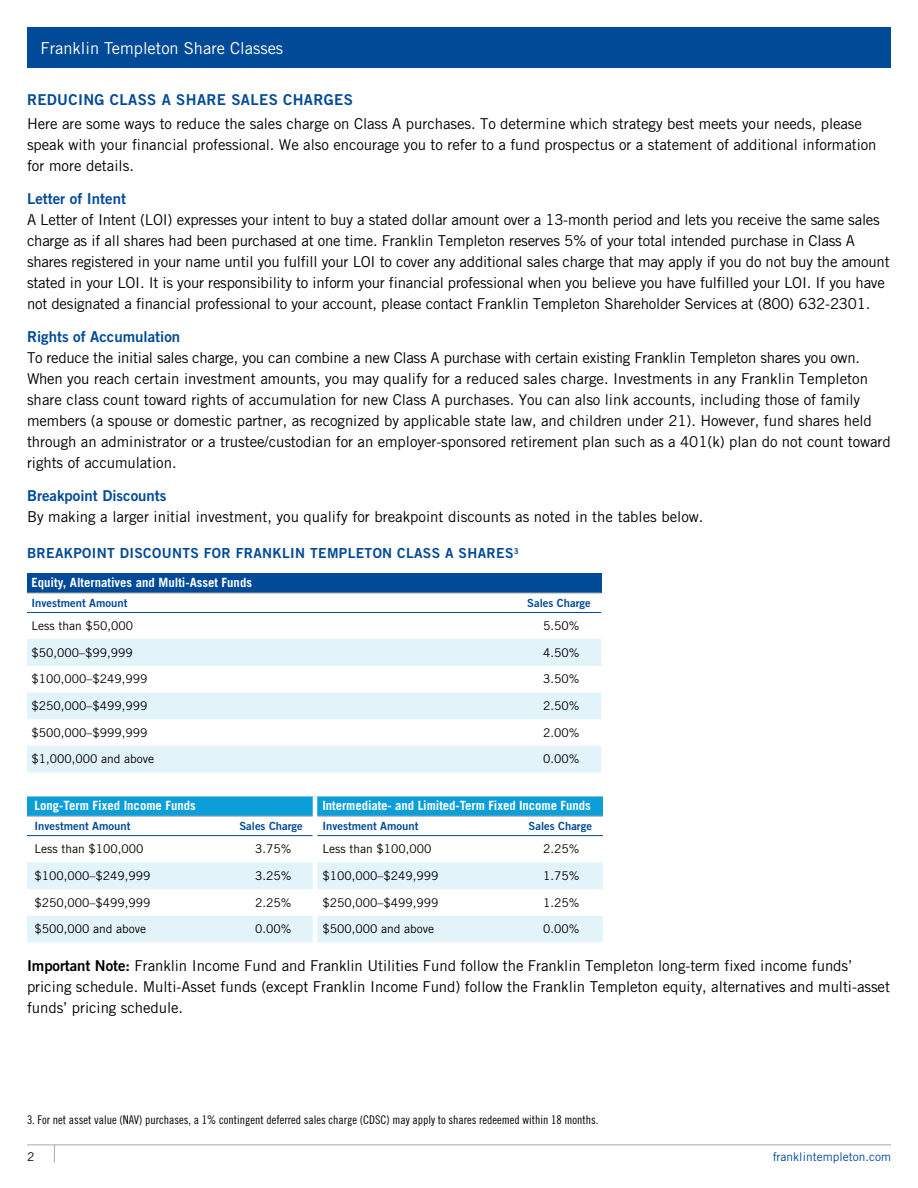
<style>
.page{position:relative;width:918px;height:1188px;background:#fff}
.page>*{position:absolute;margin:0;border:0;box-sizing:border-box;transform-origin:0 0}
.t1{font:16.5px "Trade Gothic LT Std";color:#fff}
.t2{font:15px/21px "Trade Gothic LT Std";letter-spacing:-.005em;color:#000}
.t3{font:15px "Trade Gothic LT Std Bd 2";color:#004a98}
.t4{font:15px "Trade Gothic LT Std Bd 2";letter-spacing:.025em;color:#004a98}
.t5{font:13.8px "Trade Gothic LT Std Bd 2";letter-spacing:.025em;color:#004a98}
.t6{font:700 12.75px "Trade Gothic LT Std";color:#fff}
.t7{font:12px "Trade Gothic LT Std";color:#000}
.t8{font:12px "Trade Gothic LT Std Cn 18";color:#000}
.t9{font:12px "Trade Gothic LT Std";color:#004a98}
.t10{font:11.25px "Trade Gothic LT Std Bd 2";color:#004a98}
.s1{font-family:"Trade Gothic LT Std Bd 2"}
</style>
<div class="page">
<hr style="left:27px;top:1144px;width:864px;height:1px;background:#a7a9ac">
<svg style="left:54px;top:1144px;width:1px;height:18px"></svg>
<div style="left:27px;top:27px;width:864px;height:41px;background:#004a98"></div>
<div style="left:27px;top:573px;width:574px;height:20px;background:#004a98"></div>
<svg style="left:27px;top:639px;width:574px;height:133px;fill:#e2f3fa"></svg>
<hr style="left:27px;top:612px;width:477px;height:1px;background:#004a98">
<hr style="left:504px;top:612px;width:97px;height:1px;background:#004a98">
<hr style="left:27px;top:593px;width:477px;height:1px;background:#a7a9ac">
<hr style="left:504px;top:593px;width:97px;height:1px;background:#a7a9ac">
<svg style="left:27px;top:796px;width:576px;height:20px;background:#14a0d9"></svg>
<svg style="left:27px;top:862px;width:576px;height:80px;fill:#e2f3fa"></svg>
<hr style="left:27px;top:835px;width:198px;height:1px;background:#004a98">
<hr style="left:225px;top:835px;width:88px;height:1px;background:#004a98">
<hr style="left:317px;top:835px;width:196px;height:1px;background:#004a98">
<hr style="left:513px;top:835px;width:90px;height:1px;background:#004a98">
<hr style="left:27px;top:816px;width:198px;height:1px;background:#a7a9ac">
<hr style="left:225px;top:816px;width:88px;height:1px;background:#a7a9ac">
<hr style="left:317px;top:816px;width:196px;height:1px;background:#a7a9ac">
<hr style="left:513px;top:816px;width:90px;height:1px;background:#a7a9ac">
<hr style="left:313px;top:796px;width:4px;height:20px;background:#fff">
<hr style="left:313px;top:862px;width:4px;height:27px;background:#fff">
<hr style="left:313px;top:889px;width:4px;height:27px;background:#fff">
<hr style="left:313px;top:916px;width:4px;height:26px;background:#fff">
<p class="t1" style="left:40px;top:38px;width:244px">Franklin Templeton Share Classes</p>
<p class="t4" style="left:27px;top:91px;width:327px">REDUCING CLASS A SHARE SALES CHARGES</p>
<p class="t2" style="left:27px;top:113px;width:851px">Here are some ways to reduce the sales charge on Class A purchases. To determine which strategy best meets your needs, please speak with your financial professional. We also encourage you to refer to a fund prospectus or a statement of additional information for more details.</p>
<p class="t3" style="left:27px;top:190px;width:101px">Letter of Intent</p>
<p class="t2" style="left:27px;top:209px;width:864px">A Letter of Intent (LOI) expresses your intent to buy a stated dollar amount over a 13-month period and lets you receive the same sales charge as if all shares had been purchased at one time. Franklin Templeton reserves 5% of your total intended purchase in Class A shares registered in your name until you fulfill your LOI to cover any additional sales charge that may apply if you do not buy the amount stated in your LOI. It is your responsibility to inform your financial professional when you believe you have fulfilled your LOI. If you have not designated a financial professional to your account, please contact Franklin Templeton Shareholder Services at (800) 632-2301.</p>
<p class="t3" style="left:27px;top:328px;width:155px">Rights of Accumulation</p>
<p class="t2" style="left:27px;top:347px;width:865px">To reduce the initial sales charge, you can combine a new Class A purchase with certain existing Franklin Templeton shares you own.<br>When you reach certain investment amounts, you may qualify for a reduced sales charge. Investments in any Franklin Templeton share class count toward rights of accumulation for new Class A purchases. You can also link accounts, including those of family members (a spouse or domestic partner, as recognized by applicable state law, and children under 21). However, fund shares held through an administrator or a trustee/custodian for an employer-sponsored retirement plan such as a 401(k) plan do not count toward rights of accumulation.</p>
<p class="t3" style="left:27px;top:487px;width:141px">Breakpoint Discounts</p>
<p class="t2" style="left:27px;top:506px;width:678px">By making a larger initial investment, you qualify for breakpoint discounts as noted in the tables below.</p>
<p class="t5" style="left:27px;top:545px;width:493px">BREAKPOINT DISCOUNTS FOR FRANKLIN TEMPLETON CLASS A SHARES<sup>3</sup></p>
<p class="t6" style="left:32px;top:575px;width:222px">Equity, Alternatives and Multi-Asset Funds</p>
<p class="t10" style="left:32px;top:596px;width:97px">Investment Amount</p>
<p class="t10" style="left:527px;top:596px;width:65px">Sales Charge</p>
<p class="t7" style="left:32px;top:619px;width:103px">Less than $50,000</p>
<p class="t7" style="left:543px;top:619px;width:38px">5.50%</p>
<p class="t7" style="left:32px;top:645px;width:103px">$50,000–$99,999</p>
<p class="t7" style="left:543px;top:645px;width:38px">4.50%</p>
<p class="t7" style="left:32px;top:672px;width:117px">$100,000–$249,999</p>
<p class="t7" style="left:543px;top:672px;width:38px">3.50%</p>
<p class="t7" style="left:32px;top:699px;width:117px">$250,000–$499,999</p>
<p class="t7" style="left:543px;top:699px;width:38px">2.50%</p>
<p class="t7" style="left:32px;top:725px;width:117px">$500,000–$999,999</p>
<p class="t7" style="left:543px;top:725px;width:38px">2.00%</p>
<p class="t7" style="left:32px;top:752px;width:124px">$1,000,000 and above</p>
<p class="t7" style="left:543px;top:752px;width:38px">0.00%</p>
<p class="t6" style="left:34px;top:798px;width:163px">Long-Term Fixed Income Funds</p>
<p class="t6" style="left:322px;top:798px;width:270px">Intermediate- and Limited-Term Fixed Income Funds</p>
<p class="t10" style="left:34px;top:819px;width:97px">Investment Amount</p>
<p class="t10" style="left:239px;top:819px;width:65px">Sales Charge</p>
<p class="t10" style="left:322px;top:819px;width:97px">Investment Amount</p>
<p class="t10" style="left:529px;top:819px;width:65px">Sales Charge</p>
<p class="t7" style="left:34px;top:842px;width:110px">Less than $100,000</p>
<p class="t7" style="left:255px;top:842px;width:38px">3.75%</p>
<p class="t7" style="left:322px;top:842px;width:110px">Less than $100,000</p>
<p class="t7" style="left:543px;top:842px;width:38px">2.25%</p>
<p class="t7" style="left:34px;top:868px;width:117px">$100,000–$249,999</p>
<p class="t7" style="left:255px;top:868px;width:38px">3.25%</p>
<p class="t7" style="left:322px;top:868px;width:117px">$100,000–$249,999</p>
<p class="t7" style="left:543px;top:868px;width:38px">1.75%</p>
<p class="t7" style="left:34px;top:895px;width:117px">$250,000–$499,999</p>
<p class="t7" style="left:255px;top:895px;width:38px">2.25%</p>
<p class="t7" style="left:322px;top:895px;width:117px">$250,000–$499,999</p>
<p class="t7" style="left:543px;top:895px;width:38px">1.25%</p>
<p class="t7" style="left:34px;top:922px;width:113px">$500,000 and above</p>
<p class="t7" style="left:255px;top:922px;width:38px">0.00%</p>
<p class="t7" style="left:322px;top:922px;width:113px">$500,000 and above</p>
<p class="t7" style="left:543px;top:922px;width:38px">0.00%</p>
<p class="t2" style="left:27px;top:955px;width:865px"><span class="s1">Important Note:</span> Franklin Income Fund and Franklin Utilities Fund follow the Franklin Templeton long-term fixed income funds’ pricing schedule. Multi-Asset funds (except Franklin Income Fund) follow the Franklin Templeton equity, alternatives and multi-asset funds’ pricing schedule.</p>
<p class="t8" style="left:27px;top:1112px;width:573px">3. For net asset value (NAV) purchases, a 1% contingent deferred sales charge (CDSC) may apply to shares redeemed within 18 months.</p>
<p class="t7" style="left:27px;top:1149px;width:9px">2</p>
<p class="t9" style="left:773px;top:1149px;width:120px">franklintempleton.com</p>
</div>
